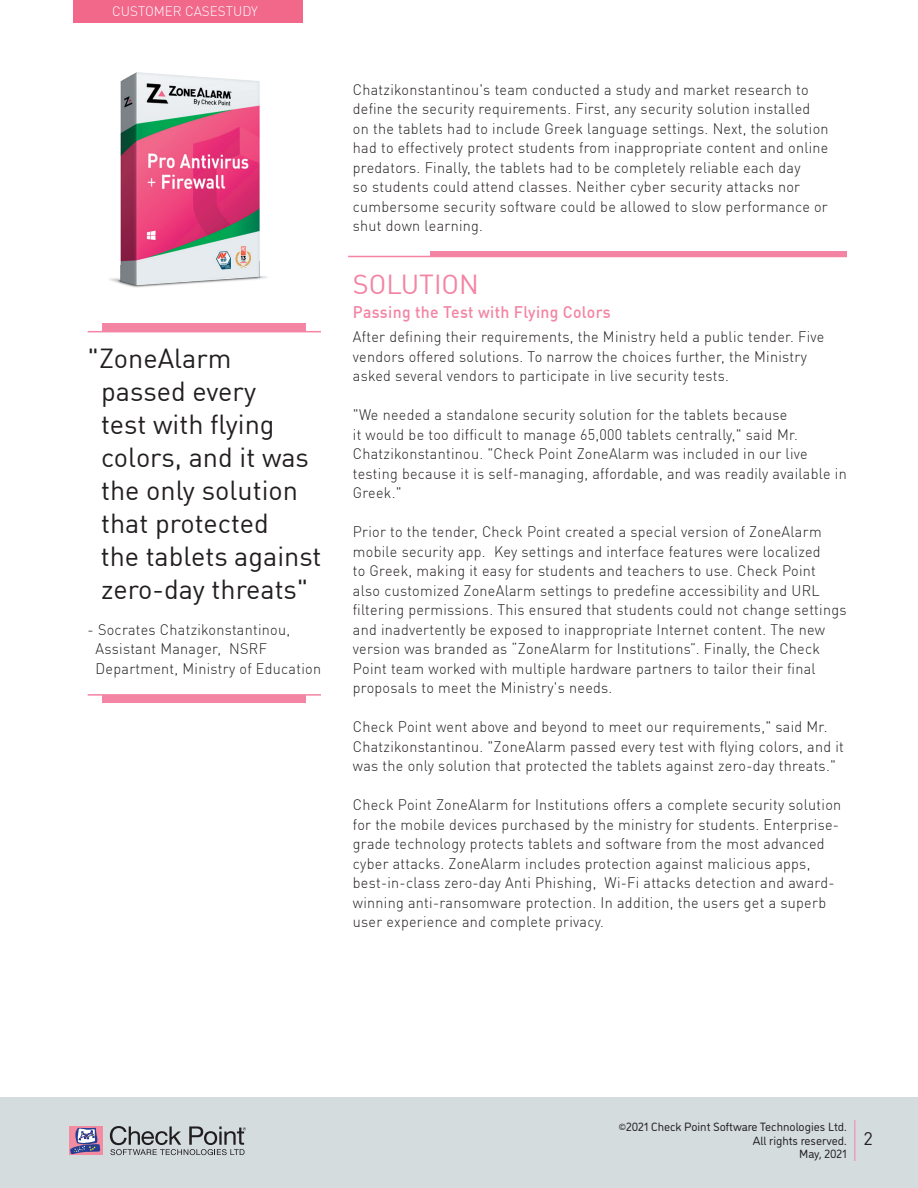
<style>
.page{position:relative;width:918px;height:1188px;background:#fff}
.page>*{position:absolute;margin:0;border:0;box-sizing:border-box;transform-origin:0 0}
.t1{font:27px/33px "DIN Pro";color:#231f20}
.t2{font:27px "DIN Pro";color:#f384a4}
.t3{font:18px "DIN Pro";color:#231f20}
.t4{font:500 16.5px "DIN Pro";letter-spacing:.02em;color:#f384a4;scale:.96 1}
.t5{font:300 15px/19.5px "DIN Pro";letter-spacing:.02em;color:#231f20;scale:.96 1}
.t6{font:300 13.5px "DIN Pro";color:#fff}
.t7{font:12px/13.5px "DI Nosaur";color:#231f20;text-align:right}
.t8{font:9px "DI Nosaur";color:#231f20}
</style>
<div class="page">
<div style="left:0;top:1097px;width:918px;height:91px;background:#d4dcde"></div>
<svg style="left:69px;top:1126px;width:33px;height:29px"></svg>
<svg style="left:70px;top:1128px;width:30px;height:26px"></svg>
<svg style="left:110px;top:1126px;width:136px;height:29px"></svg>
<hr style="left:854px;top:1120px;width:1px;height:41px;background:#f384a4">
<div style="left:73px;top:0;width:230px;height:23px;background:#f1688a"></div>
<img style="left:109px;top:73px;width:158px;height:215px">
<div style="left:103px;top:324px;width:203px;height:7px;background:#f384a4"></div>
<div style="left:103px;top:695px;width:203px;height:7px;background:#f384a4"></div>
<hr style="left:88px;top:331px;width:233px;height:1px;background:#f384a4">
<hr style="left:88px;top:694px;width:233px;height:2px;background:#f384a4">
<div style="left:431px;top:251px;width:416px;height:6px;background:#f384a4"></div>
<hr style="left:348px;top:256px;width:499px;height:1px;background:#f384a4">
<p class="t6" style="left:112px;top:1px;width:147px">CUSTOMER CASESTUDY</p>
<h1 class="t1" style="left:101px;top:340px;width:222px;text-indent:-13px">"ZoneAlarm passed every<br>test with flying colors, and it was the only solution that protected<br>the tablets against zero-day threats"</h1>
<p class="t5" style="left:229px;top:618px;width:65px;text-indent:-142px">- Socrates Chatzikonstantinou,<br>NSRF</p>
<p class="t5" style="left:96px;top:638px;width:236px">Assistant Manager,<br>Department, Ministry of Education</p>
<p class="t5" style="left:353px;top:78px;width:497px">Chatzikonstantinou s' team conducted a study and market research to define the security requirements. First, any security solution installed on the tablets had to include Greek language settings. Next, the solution had to effectively protect students from inappropriate content and online predators. Finally, the tablets had to be completely reliable each day<br>so students could attend classes. Neither cyber security attacks nor cumbersome security software could be allowed to slow performance or shut down learning.</p>
<h1 class="t2" style="left:353px;top:264px;width:128px">SOLUTION</h1>
<p class="t4" style="left:353px;top:299px;width:270px">Passing the Test with Flying Colors</p>
<p class="t5" style="left:353px;top:326px;width:493px">After defining their requirements, the Ministry held a public tender. Five vendors offered solutions. To narrow the choices further, the Ministry asked several vendors to participate in live security tests.</p>
<p class="t5" style="left:353px;top:404px;width:516px">"We needed a standalone security solution for the tablets because<br>it would be too difficult to manage 65,000 tablets centrally," said Mr.<br>Chatzikonstantinou ". Check Point ZoneAlarm was included in our live testing because isit self-managing, affordable, and was readily available in Greek ".</p>
<p class="t5" style="left:353px;top:521px;width:490px;text-align:right">Prior to the tender, Check Point created a special version of ZoneAlarm<br>Key settings and interface features were localized</p>
<p class="t5" style="left:353px;top:540px;width:516px">mobile security app.<br>to Greek, making it easy for students and teachers to use. Check Point also customized ZoneAlarm settings to predefine accessibility and URL filtering permissions. This ensured that students could not change settings and inadvertently be exposed to inappropriate Internet content. The new version was branded as “ZoneAlarm for Institutions .” Finally, the Check Point team worked with multiple hardware partners to tailor their final proposals to meet the Ministry s' needs.</p>
<p class="t5" style="left:353px;top:716px;width:513px">Check Point went above and beyond to meet our requirements," said Mr.<br>Chatzikonstantinou ". ZoneAlarm passed every test with flying colors, and it was the only solution that protected the tablets against zero-day threats ".</p>
<p class="t5" style="left:353px;top:794px;width:510px">Check Point ZoneAlarm for Institutions offers a complete security solution</p>
<p class="t5" style="left:353px;top:833px;width:493px">grade technology protects tablets and software from the most advanced</p>
<p class="t5" style="left:353px;top:813px;width:508px">for the mobile devices purchased by the ministry for students. Enterprise-</p>
<p class="t5" style="left:353px;top:852px;width:478px">cyber attacks. ZoneAlarm includes protection against malicious apps,</p>
<p class="t5" style="left:353px;top:891px;width:494px">winning anti-ransomware protection In. addition, the users get a superb</p>
<p class="t5" style="left:353px;top:872px;width:255px">best-in-class zero-day Anti Phishing,</p>
<p class="t5" style="left:353px;top:911px;width:263px">user experience and complete privacy.</p>
<p class="t5" style="left:605px;top:872px;width:241px">Wi-Fi attacks detection and award-</p>
<p class="t7" style="left:626px;top:1120px;width:222px">2021 Check Point Software Technologies Ltd.</p>
<p class="t8" style="left:619px;top:1120px;width:9px">©</p>
<p class="t7" style="left:753px;top:1133px;width:95px">All rights reserved.<br>May, 2021</p>
<p class="t3" style="left:864px;top:1125px;width:11px">2</p>
</div>
